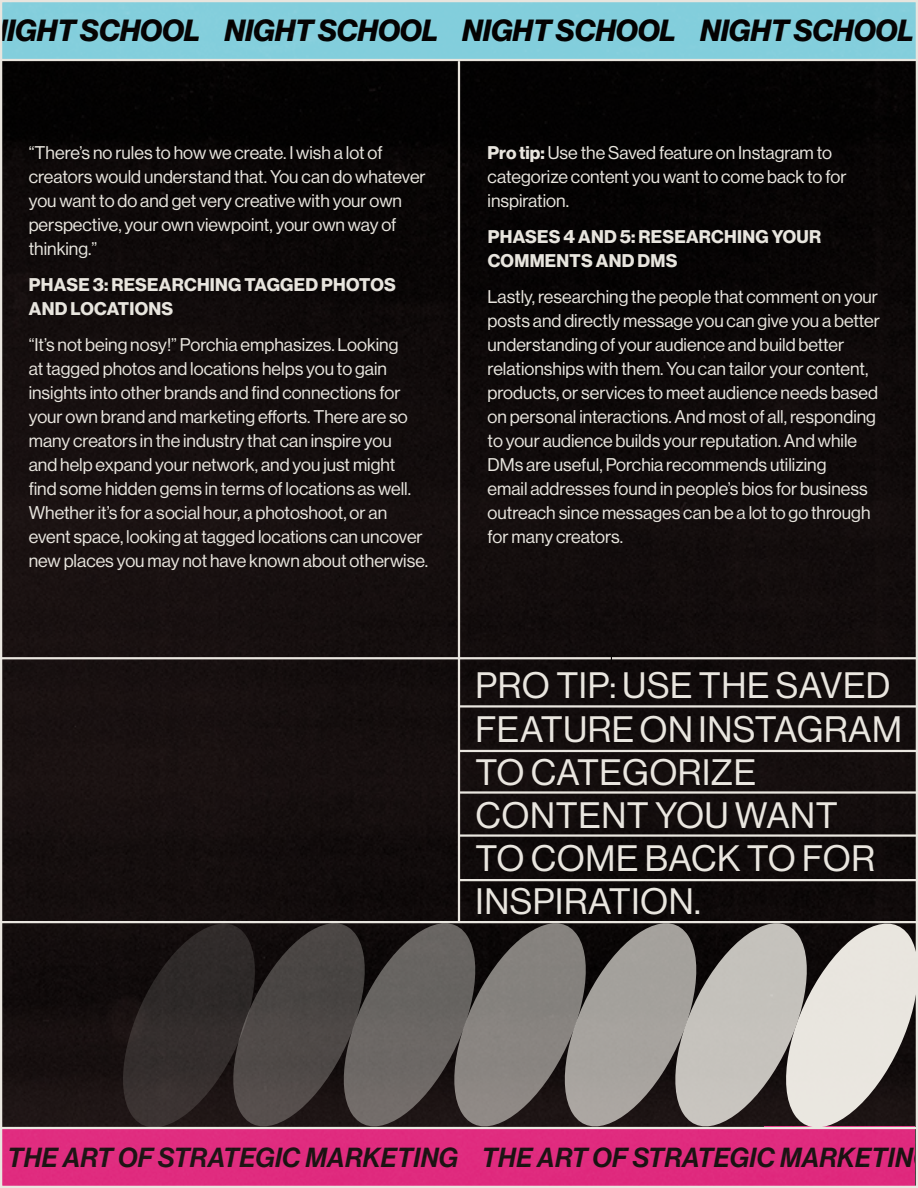
<style>
.page{position:relative;width:918px;height:1188px;background:#fff}
.page>*{position:absolute;margin:0;border:0;box-sizing:border-box;transform-origin:0 0}
.t1{font:36px/43.2px "N Haas Grotesk DS Pro 55 Rg";letter-spacing:.015em;color:#e8e5de}
.t2{font:30px "N Haas Grotesk DS Pro 76 Bd It";color:#000}
.t3{font:27px "N Haas Grotesk DS Pro 66 Md It";letter-spacing:.015em;color:#000}
.t4{font:18px/24px "N Haas Grotesk DS Pro 55 Rg";color:#e8e5de}
.t5{font:18px/24px "N Haas Grotesk DS Pro 75 Bd";letter-spacing:.015em;color:#e8e5de}
.s1{font-family:"N Haas Grotesk DS Pro 75 Bd"}
</style>
<div class="page">
<img style="left:0;top:0;width:918px;height:1188px">
<h2 class="t2" style="left:7px;top:13px;width:908px">IGHT SCHOOL NIGHT SCHOOL NIGHT SCHOOL NIGHT SCHOOL</h2>
<p class="t4" style="left:29px;top:141px;width:399px">“There’s no rules to how we create. I wish a lot of creators would understand that. You can do whatever you want to do and get very creative with your own perspective, your own viewpoint, your own way of thinking.”</p>
<p class="t5" style="left:29px;top:273px;width:368px">PHASE 3: RESEARCHING TAGGED PHOTOS<br>AND LOCATIONS</p>
<p class="t4" style="left:29px;top:333px;width:401px">“It’s not being nosy!” Porchia emphasizes. Looking<br>at tagged photos and locations helps you to gain insights into other brands and find connections for your own brand and marketing efforts. There are so many creators in the industry that can inspire you<br>and help expand your network, and you just might<br>find some hidden gems in terms of locations as well.<br>Whether it’s for a social hour, a photoshoot, or an event space, looking at tagged locations can uncover new places you may not have known about otherwise.</p>
<p class="t4" style="left:488px;top:141px;width:360px"><span class="s1">Pro tip:</span> Use the Saved feature on Instagram to categorize content you want to come back to for inspiration.</p>
<p class="t5" style="left:488px;top:225px;width:335px">PHASES 4 AND 5: RESEARCHING YOUR<br>COMMENTS AND DMS</p>
<p class="t4" style="left:488px;top:285px;width:394px">Lastly, researching the people that comment on your posts and directly message you can give you a better understanding of your audience and build better relationships with them. You can tailor your content, products, or services to meet audience needs based on personal interactions. And most of all, responding to your audience builds your reputation. And while DMs are useful, Porchia recommends utilizing<br>email addresses found in people’s bios for business outreach since messages can be a lot to go through for many creators.</p>
<p class="t1" style="left:476px;top:664px;width:428px">PRO TIP: USE THE SAVED<br>FEATURE ON INSTAGRAM<br>TO CATEGORIZE<br>CONTENT YOU WANT<br>TO COME BACK TO FOR<br>INSPIRATION.</p>
<p class="t3" style="left:8px;top:1142px;width:907px">THE ART OF STRATEGIC MARKETING THE ART OF STRATEGIC MARKETIN</p>
</div>
